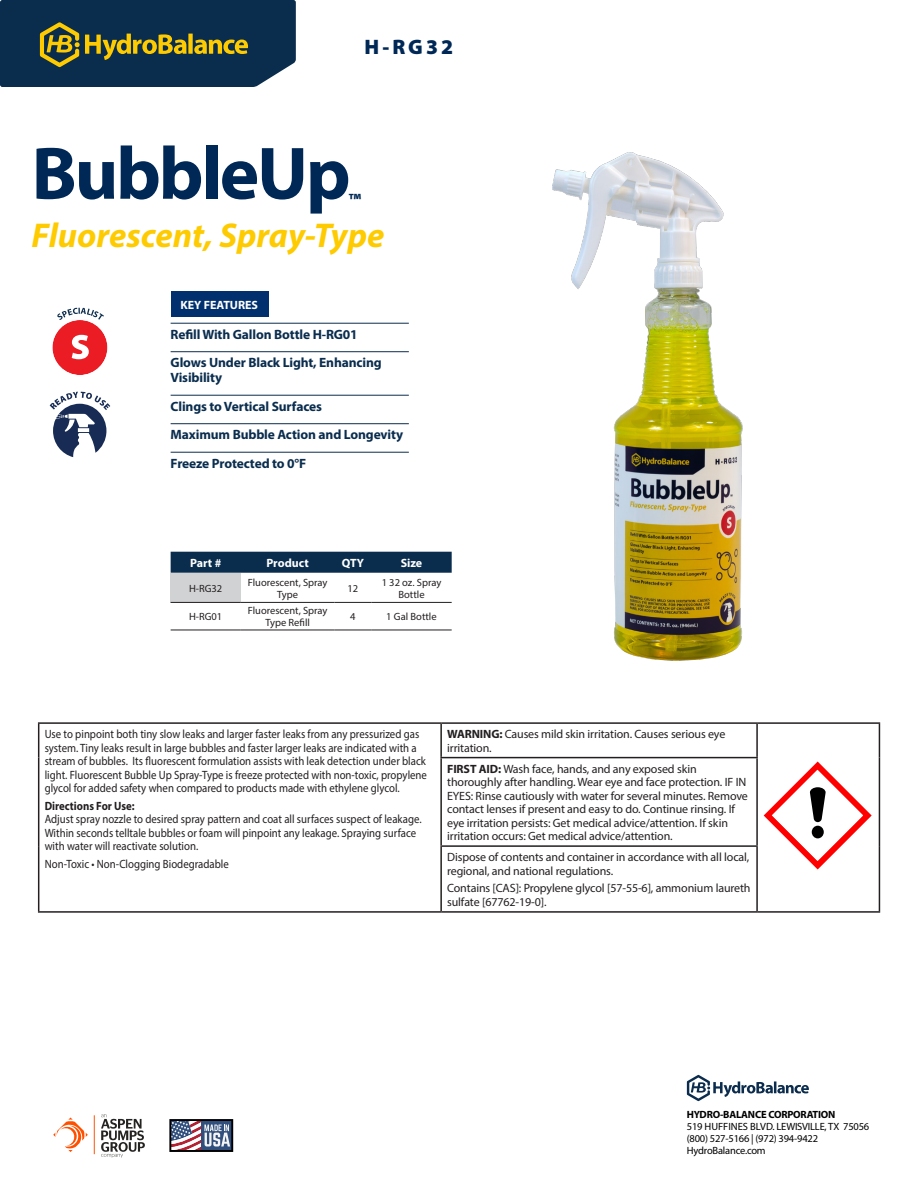
<style>
.page{position:relative;width:918px;height:1188px;background:#fff}
.page>*{position:absolute;margin:0;border:0;box-sizing:border-box;transform-origin:0 0}
.t1{font:700 75px "Myriad Pro";letter-spacing:-.03em;color:#002856}
.Subhead{font:italic 700 34.5px "Myriad Pro";color:#fecb00}
.t2{font:900 21px "Myriad Pro";color:#002856}
.t3{font:700 19.5px "Myriad Pro";color:#002856}
.t4{font:700 13.5px/15px "Myriad Pro";letter-spacing:-.01em;color:#0a2d4e}
.t5{font:12px/13.5px "Myriad Pro";letter-spacing:-.005em;color:#231f20;scale:.9 1}
.t6{font:12px/13.5px "Myriad Pro";letter-spacing:-.005em;color:#231f20}
.t7{font:700 12px "Myriad Pro";color:#fff}
.t8{font:10.5px/12px "Myriad Pro";color:#231f20;text-align:center}
.t9{font:10.5px/12px "Myriad Pro";letter-spacing:-.02em;color:#000}
.t10{font:700 10.5px "Myriad Pro";letter-spacing:-.02em;color:#000}
.s1{font-weight:700}
</style>
<div class="page">
<svg style="left:687px;top:1075px;width:122px;height:26px"></svg>
<svg style="left:53px;top:1115px;width:42px;height:39px"></svg>
<svg style="left:101px;top:1114px;width:44px;height:44px"></svg>
<svg style="left:172px;top:1122px;width:58px;height:27px"></svg>
<div style="left:169px;top:1119px;width:64px;height:33px;border:2px solid #000"></div>
<svg style="left:0;top:0;width:296px;height:87px;background:#243f4a"></svg>
<hr style="left:171px;top:323px;width:238px;height:1px;background:#0a2d4e">
<hr style="left:171px;top:351px;width:238px;height:1px;background:#0a2d4e">
<hr style="left:171px;top:395px;width:238px;height:1px;background:#0a2d4e">
<hr style="left:171px;top:423px;width:238px;height:1px;background:#0a2d4e">
<hr style="left:171px;top:452px;width:238px;height:1px;background:#0a2d4e">
<img style="left:552px;top:152px;width:191px;height:509px">
<hr style="left:38px;top:722px;width:403px;height:2px;background:#231f20">
<hr style="left:38px;top:724px;width:1px;height:34px;background:#231f20">
<hr style="left:441px;top:722px;width:316px;height:2px;background:#231f20">
<hr style="left:440px;top:724px;width:2px;height:33px;background:#231f20">
<hr style="left:757px;top:722px;width:123px;height:2px;background:#231f20">
<hr style="left:756px;top:724px;width:2px;height:33px;background:#231f20">
<hr style="left:879px;top:724px;width:1px;height:34px;background:#231f20">
<hr style="left:38px;top:758px;width:1px;height:88px;background:#231f20">
<hr style="left:440px;top:757px;width:318px;height:1px;background:#231f20">
<hr style="left:440px;top:758px;width:2px;height:87px;background:#231f20">
<hr style="left:756px;top:758px;width:2px;height:87px;background:#231f20">
<hr style="left:879px;top:758px;width:1px;height:88px;background:#231f20">
<hr style="left:38px;top:846px;width:1px;height:65px;background:#231f20">
<hr style="left:440px;top:845px;width:318px;height:2px;background:#231f20">
<hr style="left:440px;top:847px;width:2px;height:64px;background:#231f20">
<hr style="left:756px;top:847px;width:2px;height:64px;background:#231f20">
<hr style="left:879px;top:846px;width:1px;height:65px;background:#231f20">
<hr style="left:38px;top:911px;width:403px;height:2px;background:#231f20">
<hr style="left:441px;top:911px;width:316px;height:2px;background:#231f20">
<hr style="left:757px;top:911px;width:123px;height:2px;background:#231f20">
<div style="left:171px;top:291px;width:98px;height:26px;background:#00306d"></div>
<div style="left:171px;top:552px;width:281px;height:21px;background:#0a2d4e"></div>
<div style="left:171px;top:573px;width:70px;height:29px;background:#d1d2d4"></div>
<hr style="left:171px;top:602px;width:70px;height:1px;background:#231f20">
<hr style="left:241px;top:602px;width:94px;height:1px;background:#231f20">
<hr style="left:335px;top:602px;width:36px;height:1px;background:#231f20">
<hr style="left:371px;top:602px;width:81px;height:1px;background:#231f20">
<hr style="left:171px;top:630px;width:70px;height:1px;background:#231f20">
<hr style="left:241px;top:630px;width:94px;height:1px;background:#231f20">
<hr style="left:335px;top:630px;width:36px;height:1px;background:#231f20">
<hr style="left:371px;top:630px;width:81px;height:1px;background:#231f20">
<svg style="left:46px;top:314px;width:68px;height:67px;fill:#ec1c24"></svg>
<div style="left:46px;top:314px;width:68px;height:67px;border:6px solid #fff;border-radius:50%"></div>
<svg style="left:72px;top:335px;width:17px;height:24px"></svg>
<svg style="left:57px;top:308px;width:47px;height:12px"></svg>
<svg style="left:50px;top:392px;width:60px;height:65px"></svg>
<svg style="left:764px;top:762px;width:108px;height:108px"></svg>
<p class="t2" style="left:364px;top:33px;width:90px">H-RG32</p>
<p class="t1" style="left:32px;top:125px;width:321px">BubbleUp</p>
<p class="t3" style="left:349px;top:187px;width:14px">™</p>
<p class="Subhead" style="left:32px;top:213px;width:355px">Fluorescent, Spray-Type</p>
<p class="t7" style="left:180px;top:297px;width:79px">KEY FEATURES</p>
<p class="t4" style="left:171px;top:326px;width:189px">Refill With Gallon Bottle H-RG01</p>
<p class="t4" style="left:171px;top:355px;width:213px">Glows Under Black Light, Enhancing<br>Visibility</p>
<p class="t4" style="left:171px;top:398px;width:153px">Clings to Vertical Surfaces</p>
<p class="t4" style="left:171px;top:427px;width:234px">Maximum Bubble Action and Longevity</p>
<p class="t4" style="left:171px;top:455px;width:137px">Freeze Protected to 0°F</p>
<p class="t7" style="left:190px;top:555px;width:33px">Part #</p>
<p class="t7" style="left:266px;top:555px;width:44px">Product</p>
<p class="t7" style="left:342px;top:555px;width:24px">QTY</p>
<p class="t7" style="left:401px;top:555px;width:23px">Size</p>
<p class="t8" style="left:189px;top:582px;width:35px">H-RG32</p>
<p class="t8" style="left:248px;top:576px;width:81px">Fluorescent, Spray<br>Type</p>
<p class="t8" style="left:348px;top:582px;width:12px">12</p>
<p class="t8" style="left:382px;top:576px;width:61px">1 32 oz. Spray<br>Bottle</p>
<p class="t8" style="left:189px;top:610px;width:35px">H-RG01</p>
<p class="t8" style="left:248px;top:604px;width:81px">Fluorescent, Spray<br>Type Refill</p>
<p class="t8" style="left:350px;top:610px;width:7px">4</p>
<p class="t8" style="left:386px;top:610px;width:52px">1 Gal Bottle</p>
<p class="t5" style="left:45px;top:727px;width:426px">Use to pinpoint both tiny slow leaks and larger faster leaks from any pressurized gas system. Tiny leaks result in large bubbles and faster larger leaks are indicated with a stream of bubbles. Its fluorescent formulation assists with leak detection under black light. Fluorescent Bubble Up Spray-Type is freeze protected with non-toxic, propylene glycol for added safety when compared to products made with ethylene glycol.</p>
<p class="t5" style="left:45px;top:799px;width:420px"><span class="s1">Directions For Use:<br></span>Adjust spray nozzle to desired spray pattern and coat all surfaces suspect of leakage.<br>Within seconds telltale bubbles or foam will pinpoint any leakage. Spraying surface with water will reactivate solution.</p>
<p class="t5" style="left:45px;top:857px;width:206px">Non-Toxic • Non-Clogging Biodegradable</p>
<p class="t6" style="left:447px;top:727px;width:280px"><span class="s1">WARNING:</span> Causes mild skin irritation. Causes serious eye irritation.</p>
<p class="t6" style="left:447px;top:762px;width:302px"><span class="s1">FIRST AID:</span> Wash face, hands, and any exposed skin thoroughly after handling. Wear eye and face protection. IF IN EYES: Rinse cautiously with water for several minutes. Remove contact lenses if present and easy to do. Continue rinsing. If eye irritation persists: Get medical advice/attention. If skin irritation occurs: Get medical advice/attention.</p>
<p class="t6" style="left:447px;top:850px;width:304px">Dispose of contents and container in accordance with all local, regional, and national regulations.</p>
<p class="t6" style="left:447px;top:881px;width:305px">Contains [CAS]: Propylene glycol [57-55-6], ammonium laureth sulfate [67762-19-0].</p>
<p class="t10" style="left:687px;top:1108px;width:150px">HYDRO-BALANCE CORPORATION</p>
<p class="t9" style="left:687px;top:1120px;width:184px">519 HUFFINES BLVD. LEWISVILLE, TX 75056 (800) 527-5166 | (972) 394-9422<br>HydroBalance.com</p>
</div>
